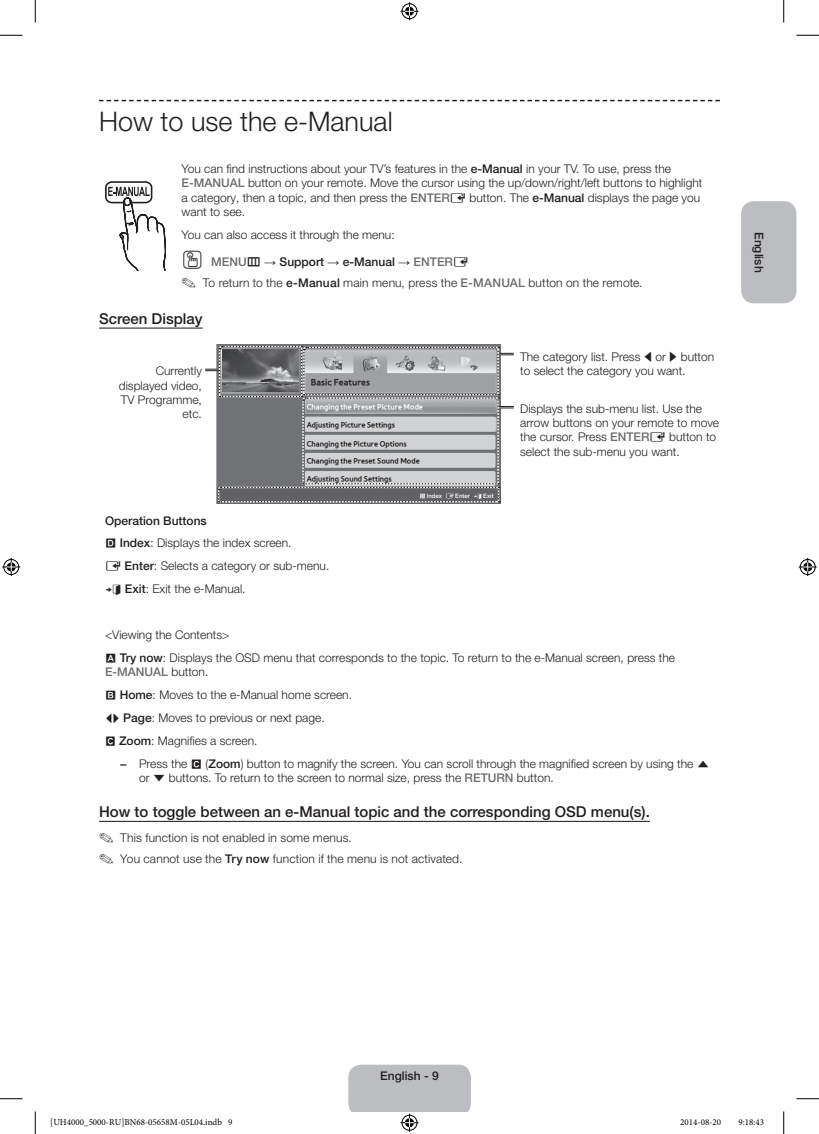
<style>
.page{position:relative;width:819px;height:1134px;background:#fff}
.page>*{position:absolute;margin:0;border:0;box-sizing:border-box;transform-origin:0 0}
.t1{font:300 27px "Helvetica Neue LT Pro";color:#231f20}
.t2{font:500 15px "Helvetica Neue LT Pro";color:#231f20}
.t3{font:300 12px/14.4px "Helvetica Neue LT Pro";color:#231f20}
.t4{font:500 12px "Helvetica Neue LT Pro";color:#231f20}
.t5{font:500 12px "Helvetica Neue LT Pro";color:#6c6d70}
.t6{font:9px "Minion Pro";color:#000}
.t7{font:9px "Samsung SVD Medium";color:#231f20}
.t8{font:7.5px "Samsung SVD Medium";color:#231f20}
.t9{font:7.5px "Samsung SVD Medium";color:#fff}
.t10{font:500 6px "Helvetica Neue LT Pro";color:#fff}
.s1{font-weight:500}
.s2{font-weight:500;color:#6c6d70}
.s3{font-family:"ASTTV Icons 2";font-weight:400;font-size:19.5px;color:#231f20}
.s4{font-family:"Arial Narrow";font-weight:400}
.s5{font-weight:300;color:#231f20}
</style>
<div class="page">
<div style="left:741px;top:201px;width:55px;height:102px;background:#bcbdc0;border-radius:13px"></div>
<svg style="left:99px;top:100px;width:621px;height:1px"></svg>
<hr style="left:99px;top:327px;width:104px;height:1px;background:#231f20">
<hr style="left:99px;top:820px;width:551px;height:2px;background:#231f20">
<svg style="left:105px;top:181px;width:61px;height:89px"></svg>
<svg style="left:0;top:35px;width:22px;height:1px"></svg>
<svg style="left:796px;top:35px;width:23px;height:1px"></svg>
<svg style="left:0;top:1098px;width:22px;height:1px"></svg>
<svg style="left:796px;top:1098px;width:23px;height:1px"></svg>
<svg style="left:35px;top:0;width:1px;height:22px"></svg>
<svg style="left:35px;top:1111px;width:1px;height:23px"></svg>
<svg style="left:783px;top:0;width:1px;height:22px"></svg>
<svg style="left:783px;top:1111px;width:1px;height:23px"></svg>
<svg style="left:400px;top:2px;width:18px;height:18px"></svg>
<svg style="left:348px;top:1064px;width:123px;height:67px"></svg>
<svg style="left:2px;top:558px;width:18px;height:18px"></svg>
<svg style="left:799px;top:558px;width:18px;height:18px"></svg>
<svg style="left:205px;top:345px;width:309px;height:158px;background:#a1a2a4"></svg>
<h1 class="t1" style="left:99px;top:105px;width:295px">How to use the e-Manual</h1>
<p class="t3" style="left:182px;top:161px;width:522px">You can find instructions about your TV’s features in the <span class="s1">e-Manual</span> in your TV. To use, press the<br><span class="s2">E-MANUAL</span> button on your remote. Move the cursor using the up/down/right/left buttons to highlight a category, then a topic, and then press the <span class="s2">ENTER</span></p>
<p class="t3" style="left:469px;top:190px;width:232px">button. The <span class="s1">e-Manual</span> displays the page you</p>
<p class="t3" style="left:182px;top:200px;width:215px;line-height:23px">want to see.<br>You can also access it through the menu:</p>
<p class="t5" style="left:182px;top:255px;width:67px"><span class="s3">O</span> MENU</p>
<p class="t3" style="left:182px;top:251px;width:463px;line-height:20.9px;text-indent:83px"><span class="s4">→</span> <span class="s1">Support</span> <span class="s4">→</span> <span class="s1">e-Manual</span> <span class="s4">→</span> <span class="s2">ENTER<br></span>✎ To return to the <span class="s1">e-Manual</span> main menu, press the <span class="s2">E-MANUAL</span> button on the remote.</p>
<p class="t2" style="left:99px;top:309px;width:105px">Screen Display</p>
<p class="t3" style="left:119px;top:363px;width:85px;text-align:right">Currently displayed video,<br>TV Programme, etc.</p>
<p class="t7" style="left:311px;top:375px;width:61px">Basic Features</p>
<p class="t9" style="left:307px;top:401px;width:118px">Changing the Preset Picture Mode</p>
<p class="t8" style="left:307px;top:419px;width:90px">Adjusting Picture Settings</p>
<p class="t8" style="left:307px;top:437px;width:102px">Changing the Picture Options</p>
<p class="t8" style="left:307px;top:455px;width:114px">Changing the Preset Sound Mode</p>
<p class="t8" style="left:307px;top:472px;width:87px">Adjusting Sound Settings</p>
<p class="t10" style="left:427px;top:492px;width:17px">Index</p>
<p class="t10" style="left:455px;top:492px;width:16px">Enter</p>
<p class="t10" style="left:483px;top:492px;width:12px">Exit</p>
<p class="t3" style="left:520px;top:349px;width:196px">The category list. Press ● or button to select the category you want.</p>
<p class="t3" style="left:520px;top:401px;width:200px">Displays the sub-menu list. Use the arrow buttons on your remote to move the cursor. Press <span class="s2">ENTER</span></p>
<p class="t3" style="left:520px;top:430px;width:198px;text-indent:149px">button to select the sub-menu you want.</p>
<p class="t4" style="left:105px;top:513px;width:103px">Operation Buttons</p>
<p class="t3" style="left:120px;top:535px;width:173px"><span class="s1">Index</span>: Displays the index screen.</p>
<p class="t3" style="left:125px;top:558px;width:206px"><span class="s1">Enter</span>: Selects a category or sub-menu.</p>
<p class="t3" style="left:125px;top:581px;width:122px"><span class="s1">Exit</span>: Exit the e-Manual.</p>
<p class="t3" style="left:120px;top:623px;width:557px;line-height:23px;text-indent:-15px">&lt;Viewing the Contents&gt;<br><span class="s1">Try now</span>: Displays the OSD menu that corresponds to the topic. To return to the e-Manual screen, press the</p>
<p class="t5" style="left:105px;top:665px;width:105px">E-MANUAL <span class="s5">button.</span></p>
<p class="t3" style="left:120px;top:687px;width:234px"><span class="s1">Home</span>: Moves to the e-Manual home screen.</p>
<p class="t3" style="left:123px;top:710px;width:203px"><span class="s1">Page</span>: Moves to previous or next page.</p>
<p class="t3" style="left:119px;top:733px;width:140px"><span class="s1">Zoom</span>: Magnifies a screen.</p>
<p class="t3" style="left:120px;top:756px;width:69px"><span class="s1">−</span> Press the</p>
<p class="t3" style="left:206px;top:756px;width:505px">(<span class="s1">Zoom</span>) button to magnify the screen. You can scroll through the magnified screen by using the ◆</p>
<p class="t3" style="left:139px;top:770px;width:12px">or</p>
<p class="t3" style="left:169px;top:770px;width:386px">buttons. To return to the screen to normal size, press the <span class="s2">RETURN</span> button.</p>
<p class="t2" style="left:99px;top:802px;width:552px">How to toggle between an e-Manual topic and the corresponding OSD menu(s).</p>
<p class="t3" style="left:99px;top:827px;width:365px;line-height:20.9px">✎ This function is not enabled in some menus.<br>✎ You cannot use the <span class="s1">Try now</span> function if the menu is not activated.</p>
<p class="t4" style="left:766px;top:232px;width:42px;rotate:90deg">English</p>
<p class="t4" style="left:380px;top:1068px;width:60px">English - 9</p>
<p class="t6" style="left:50px;top:1116px;width:184px">[UH4000_5000-RU]BN68-05658M-05L04.indb 9</p>
<p class="t6" style="left:680px;top:1116px;width:42px">2014-08-20</p>
<p class="t6" style="left:738px;top:1116px;width:27px">9:18:43</p>
</div>
